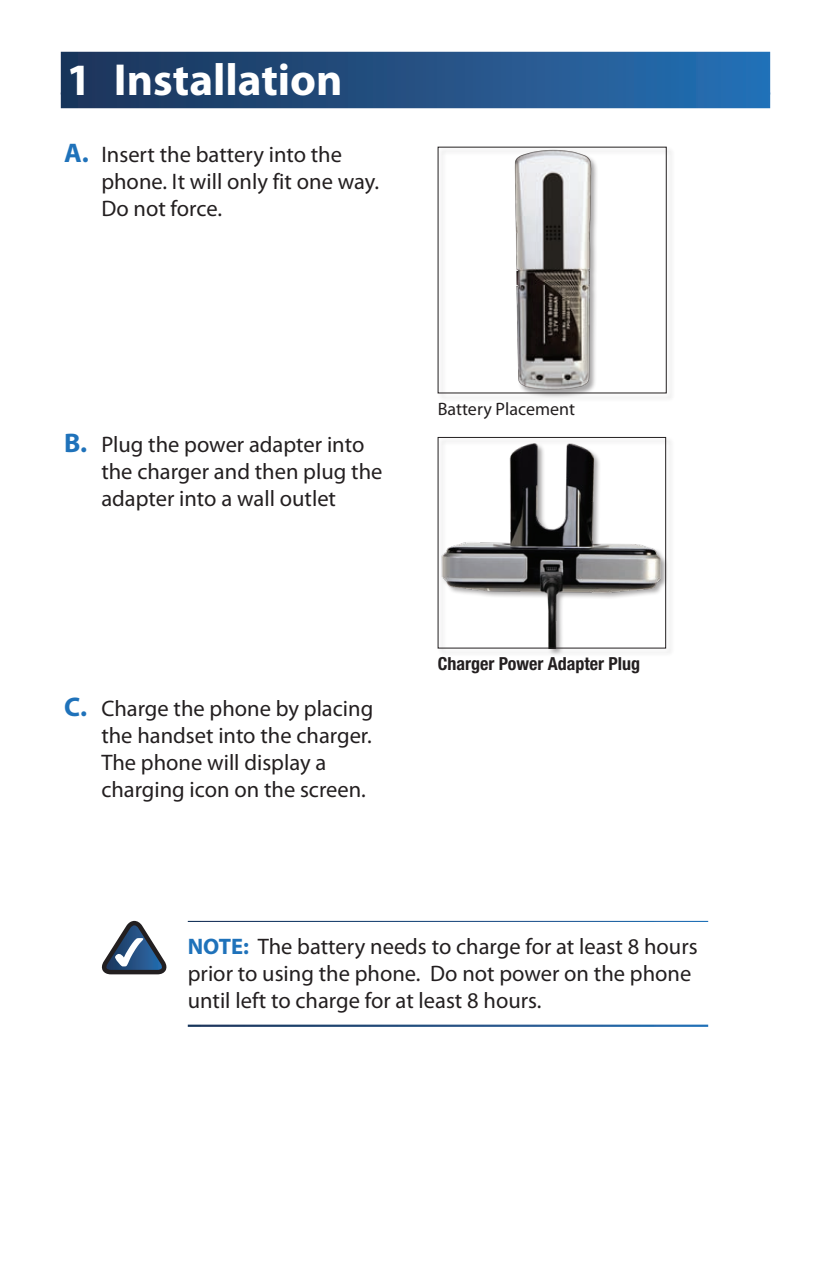
<style>
.page{position:relative;width:831px;height:1276px;background:#fff}
.page>*{position:absolute;margin:0;border:0;box-sizing:border-box;transform-origin:0 0}
.t1{font:700 45px "Myriad Pro";color:#fff}
.t2{font:22.5px/27px "Myriad Pro";color:#231f20}
.t3{font:700 condensed 18px "Helvetica Neue";color:#231f20}
.t4{font:18px "Myriad Pro";color:#231f20}
.s1{font-weight:700;font-size:27px;color:#1f72ba}
.s2{font-weight:700;color:#1f72ba}
</style>
<div class="page">
<div style="left:61px;top:52px;width:709px;height:42px;background:linear-gradient(to right,#1d3357,#2870b4)"></div>
<div style="left:61px;top:92px;width:709px;height:16px;background:linear-gradient(to right,#1d3357,#2870b4)"></div>
<svg style="left:101px;top:921px;width:66px;height:53px"></svg>
<img style="left:514px;top:149px;width:81px;height:242px">
<div style="left:437px;top:436px;width:247px;height:230px;background:#231f20;opacity:.4"></div>
<img style="left:439px;top:439px;width:224px;height:207px">
<h1 class="t1" style="left:66px;top:50px;width:277px">1 Installation</h1>
<p class="t2" style="left:101px;top:141px;width:279px;text-indent:-37px"><span class="s1">A.</span> Insert the battery into the phone. It will only fit one way.<br>Do not force.</p>
<p class="t2" style="left:101px;top:431px;width:282px;text-indent:-37px"><span class="s1">B.</span> Plug the power adapter into the charger and then plug the adapter into a wall outlet</p>
<p class="t4" style="left:437px;top:398px;width:139px">Battery Placement</p>
<p class="t2" style="left:101px;top:694px;width:273px;text-indent:-37px"><span class="s1">C.</span> Charge the phone by placing the handset into the charger.<br>The phone will display a charging icon on the screen.</p>
<p class="t3" style="left:437px;top:652px;width:204px">Charger Power Adapter Plug</p>
<p class="t2" style="left:188px;top:933px;width:511px"><span class="s2">NOTE:</span> The battery needs to charge for at least 8 hours prior to using the phone. Do not power on the phone until left to charge for at least 8 hours.</p>
</div>
